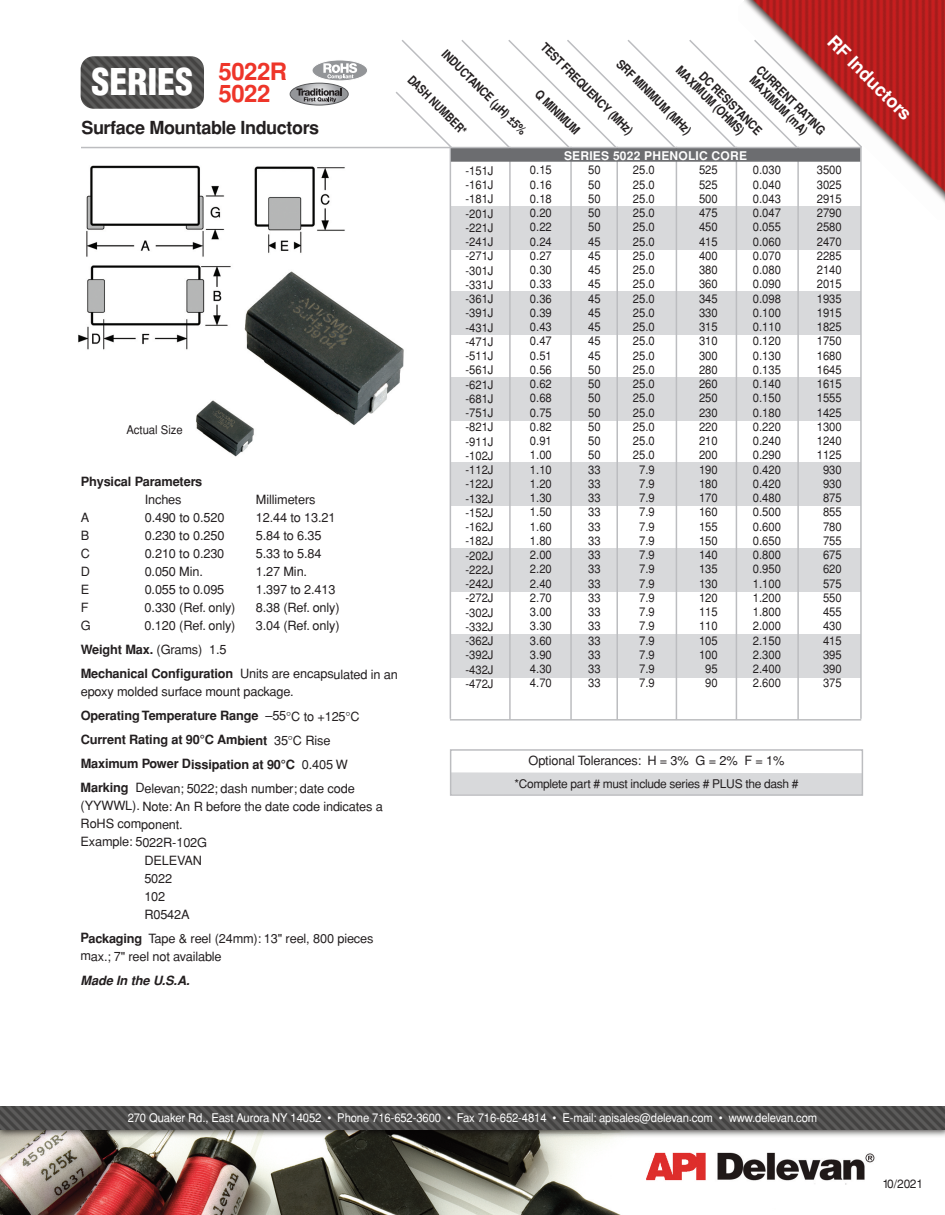
<style>
.page{position:relative;width:945px;height:1215px;background:#fff}
.page>*{position:absolute;margin:0;border:0;box-sizing:border-box;transform-origin:0 0}
.t1{font:900 condensed 36px "Helvetica";color:#fff}
.t2{font:700 24px "Helvetica";color:#ee3529}
.t3{font:700 18px "Helvetica";letter-spacing:-.02em;color:#231f20}
.t4{font:700 18px "Helvetica";color:#fff}
.t5{font:12.75px/24px "Helvetica";letter-spacing:-.01em;color:#231f20}
.t6{font:700 12.75px "Helvetica";letter-spacing:-.01em;color:#231f20}
.t7{font:italic 700 12.75px "Helvetica";letter-spacing:-.005em;color:#231f20}
.t8{font:700 12.3px/12.3px "Helvetica";color:#231f20;scale:.85 1}
.t9{font:700 12.3px "Helvetica";color:#231f20;scale:.8 1}
.t10{font:12px/14.2px "Helvetica";color:#231f20;text-align:justify;scale:.94 1}
.t11{font:12px "Helvetica";letter-spacing:-.01em;color:#fff;scale:.94 1}
.t12{font:12px "Helvetica";letter-spacing:-.025em;color:#231f20}
.t13{font:700 12px "Helvetica";letter-spacing:.02em;color:#fff}
.t14{font:12px "Helvetica";color:#231f20}
.s1{font-weight:700}
</style>
<div class="page">
<div style="left:453px;top:772px;width:407px;height:21px;background:#d8d9db"></div>
<img style="left:78px;top:165px;width:326px;height:292px">
<img style="left:744px;top:0;width:201px;height:203px">
<img style="left:81px;top:56px;width:123px;height:53px;border-radius:13px">
<svg style="left:312px;top:60px;width:56px;height:21px"></svg>
<div style="left:312px;top:60px;width:56px;height:21px;border:1px solid #fff;border-radius:50%"></div>
<svg style="left:323px;top:63px;width:34px;height:16px"></svg>
<svg style="left:290px;top:83px;width:58px;height:22px"></svg>
<div style="left:290px;top:83px;width:59px;height:22px;border:1px solid #57585a;border-radius:50%"></div>
<svg style="left:296px;top:89px;width:46px;height:13px"></svg>
<img style="left:0;top:1107px;width:945px;height:108px">
<hr style="left:81px;top:147px;width:780px;height:1px;background:#bcbdc0">
<svg style="left:394px;top:38px;width:470px;height:111px"></svg>
<div style="left:451px;top:206px;width:410px;height:43px;background:#d8d9db"></div>
<div style="left:451px;top:292px;width:410px;height:43px;background:#d8d9db"></div>
<div style="left:450px;top:377px;width:411px;height:43px;background:#d8d9db"></div>
<div style="left:450px;top:463px;width:411px;height:43px;background:#d8d9db"></div>
<div style="left:450px;top:548px;width:411px;height:43px;background:#d8d9db"></div>
<div style="left:450px;top:634px;width:411px;height:43px;background:#d8d9db"></div>
<hr style="left:509px;top:147px;width:2px;height:573px;background:#bcbdc0">
<hr style="left:570px;top:147px;width:2px;height:573px;background:#bcbdc0">
<hr style="left:616px;top:147px;width:2px;height:573px;background:#bcbdc0">
<hr style="left:676px;top:147px;width:1px;height:573px;background:#bcbdc0">
<hr style="left:736px;top:147px;width:1px;height:573px;background:#bcbdc0">
<hr style="left:797px;top:147px;width:2px;height:573px;background:#bcbdc0">
<hr style="left:860px;top:146px;width:2px;height:573px;background:#bcbdc0">
<hr style="left:450px;top:146px;width:1px;height:573px;background:#bcbdc0">
<hr style="left:450px;top:719px;width:411px;height:2px;background:#bcbdc0">
<div style="left:451px;top:148px;width:409px;height:14px;background:#6c6d70"></div>
<div style="left:450px;top:749px;width:413px;height:47px;border:2px solid #bcbdc0"></div>
<h1 class="t1" style="left:91px;top:62px;width:197px">SERIES <sup>5022R</sup></h1>
<h2 class="t2" style="left:219px;top:80px;width:53px">5022</h2>
<h3 class="t3" style="left:81px;top:118px;width:239px">Surface Mountable Inductors</h3>
<p class="t10" style="left:126px;top:423px;width:61px">Actual Size</p>
<p class="t6" style="left:81px;top:474px;width:123px">Physical Parameters</p>
<p class="t5" style="left:145px;top:488px;width:38px">Inches</p>
<p class="t5" style="left:256px;top:488px;width:61px">Millimeters</p>
<p class="t5" style="left:81px;top:506px;width:10px">A</p>
<p class="t5" style="left:145px;top:506px;width:81px">0.490 to 0.520</p>
<p class="t5" style="left:256px;top:506px;width:81px">12.44 to 13.21</p>
<p class="t5" style="left:81px;top:524px;width:10px">B</p>
<p class="t5" style="left:145px;top:524px;width:81px">0.230 to 0.250</p>
<p class="t5" style="left:256px;top:524px;width:67px">5.84 to 6.35</p>
<p class="t5" style="left:81px;top:542px;width:11px">C</p>
<p class="t5" style="left:145px;top:542px;width:81px">0.210 to 0.230</p>
<p class="t5" style="left:256px;top:542px;width:67px">5.33 to 5.84</p>
<p class="t5" style="left:81px;top:560px;width:11px">D</p>
<p class="t5" style="left:145px;top:560px;width:60px">0.050 Min.</p>
<p class="t5" style="left:256px;top:560px;width:53px">1.27 Min.</p>
<p class="t5" style="left:81px;top:578px;width:10px">E</p>
<p class="t5" style="left:145px;top:578px;width:81px">0.055 to 0.095</p>
<p class="t5" style="left:256px;top:578px;width:81px">1.397 to 2.413</p>
<p class="t5" style="left:81px;top:596px;width:9px">F</p>
<p class="t5" style="left:145px;top:596px;width:92px">0.330 (Ref. only)</p>
<p class="t5" style="left:256px;top:596px;width:85px">8.38 (Ref. only)</p>
<p class="t5" style="left:81px;top:614px;width:11px">G</p>
<p class="t5" style="left:145px;top:614px;width:92px">0.120 (Ref. only)</p>
<p class="t5" style="left:256px;top:614px;width:85px">3.04 (Ref. only)</p>
<p class="t5" style="left:81px;top:638px;width:319px"><span class="s1">Weight Max.</span> (Grams) 1.5<br><span class="s1">Mechanical Configuration</span> Units are encapsulated in an</p>
<p class="t5" style="left:81px;top:680px;width:281px">epoxy molded surface mount package.<br><span class="s1">Operating Temperature Range</span> –55°C to +125°C <span class="s1">Current Rating at 90°C Ambient</span> 35°C Rise <span class="s1">Maximum Power Dissipation at 90°C</span> 0.405 W <span class="s1">Marking</span> Delevan; 5022; dash number; date code</p>
<p class="t5" style="left:81px;top:794px;width:304px">(YYWWL). Note: An R before the date code indicates a</p>
<p class="t5" style="left:81px;top:812px;width:104px">RoHS component.</p>
<p class="t5" style="left:81px;top:830px;width:128px">Example: 5022R-102G</p>
<p class="t5" style="left:144px;top:848px;width:59px">DELEVAN</p>
<p class="t5" style="left:144px;top:866px;width:29px">5022</p>
<p class="t5" style="left:144px;top:884px;width:22px">102</p>
<p class="t5" style="left:144px;top:902px;width:47px">R0542A</p>
<p class="t5" style="left:80px;top:929px;width:295px;line-height:17.9px"><span class="s1">Packaging</span> Tape &amp; reel (24mm): 13" reel, 800 pieces max.; 7" reel not available</p>
<p class="t7" style="left:80px;top:973px;width:111px">Made In the U.S.A.</p>
<h3 class="t4" style="left:838px;top:31px;width:112px;rotate:45deg">RF Inductors</h3>
<p class="t8" style="left:547px;top:40px;width:148px;rotate:45deg">TEST FREQUENCY (MHz)</p>
<p class="t8" style="left:448px;top:48px;width:135px;rotate:45deg">INDUCTANCE (µH) ±5%</p>
<p class="t8" style="left:623px;top:57px;width:119px;rotate:45deg">SRF MINIMUM (MHz)</p>
<p class="t8" style="left:763px;top:63px;width:109px;rotate:45deg">CURRENT RATING<br>MAXIMUM (mA)</p>
<p class="t8" style="left:691px;top:55px;width:123px;text-indent:20px;rotate:45deg">DC RESISTANCE<br>MAXIMUM (OHMS)</p>
<p class="t9" style="left:415px;top:72px;width:99px;rotate:45deg">DASH NUMBER*</p>
<p class="t8" style="left:542px;top:88px;width:69px;rotate:45deg">Q MINIMUM</p>
<p class="t13" style="left:564px;top:149px;width:184px">SERIES 5022 PHENOLIC CORE</p>
<p class="t10" style="left:465px;top:163px;width:31px">-151J -161J -181J -201J -221J -241J -271J -301J -331J -361J -391J -431J -471J -511J -561J -621J -681J -751J -821J -911J -102J -112J -122J -132J -152J -162J -182J -202J -222J -242J -272J -302J -332J -362J -392J -432J -472J</p>
<p class="t10" style="left:817px;top:163px;width:28px;text-align:center">3500<br>3025<br>2915<br>2790<br>2580<br>2470<br>2285<br>2140<br>2015<br>1935<br>1915<br>1825<br>1750<br>1680<br>1645<br>1615<br>1555<br>1425<br>1300<br>1240<br>1125<br>930<br>930<br>875<br>855<br>780<br>755<br>675<br>620<br>575<br>550<br>455<br>430<br>415<br>395<br>390<br>375</p>
<p class="t10" style="left:530px;top:163px;width:25px">0.15<br>0.16<br>0.18<br>0.20<br>0.22<br>0.24<br>0.27<br>0.30<br>0.33<br>0.36<br>0.39<br>0.43<br>0.47<br>0.51<br>0.56<br>0.62<br>0.68<br>0.75<br>0.82<br>0.91<br>1.00<br>1.10<br>1.20<br>1.30<br>1.50<br>1.60<br>1.80<br>2.00<br>2.20<br>2.40<br>2.70<br>3.00<br>3.30<br>3.60<br>3.90<br>4.30<br>4.70</p>
<p class="t10" style="left:588px;top:163px;width:15px">50<br>50<br>50<br>50<br>50<br>45<br>45<br>45<br>45<br>45<br>45<br>45<br>45<br>45<br>50<br>50<br>50<br>50<br>50<br>50<br>50<br>33<br>33<br>33<br>33<br>33<br>33<br>33<br>33<br>33<br>33<br>33<br>33<br>33<br>33<br>33<br>33</p>
<p class="t10" style="left:633px;top:163px;width:25px;text-align:center">25.0<br>25.0<br>25.0<br>25.0<br>25.0<br>25.0<br>25.0<br>25.0<br>25.0<br>25.0<br>25.0<br>25.0<br>25.0<br>25.0<br>25.0<br>25.0<br>25.0<br>25.0<br>25.0<br>25.0<br>25.0<br>7.9<br>7.9<br>7.9<br>7.9<br>7.9<br>7.9<br>7.9<br>7.9<br>7.9<br>7.9<br>7.9<br>7.9<br>7.9<br>7.9<br>7.9<br>7.9</p>
<p class="t10" style="left:699px;top:163px;width:21px;text-align:center">525<br>525<br>500<br>475<br>450<br>415<br>400<br>380<br>360<br>345<br>330<br>315<br>310<br>300<br>280<br>260<br>250<br>230<br>220<br>210<br>200<br>190<br>180<br>170<br>160<br>155<br>150<br>140<br>135<br>130<br>120<br>115<br>110<br>105<br>100<br>95<br>90</p>
<p class="t10" style="left:753px;top:163px;width:31px">0.030<br>0.040<br>0.043<br>0.047<br>0.055<br>0.060<br>0.070<br>0.080<br>0.090<br>0.098<br>0.100<br>0.110<br>0.120<br>0.130<br>0.135<br>0.140<br>0.150<br>0.180<br>0.220<br>0.240<br>0.290<br>0.420<br>0.420<br>0.480<br>0.500<br>0.600<br>0.650<br>0.800<br>0.950<br>1.100<br>1.200<br>1.800<br>2.000<br>2.150<br>2.300<br>2.400<br>2.600</p>
<p class="t5" style="left:529px;top:749px;width:257px">Optional Tolerances: H = 3% G = 2% F = 1%</p>
<p class="t12" style="left:514px;top:777px;width:286px">*Complete part # must include series # PLUS the dash #</p>
<p class="t11" style="left:128px;top:1111px;width:735px">270 Quaker Rd., East Aurora NY 14052 • Phone 716-652-3600 • Fax 716-652-4814 • E-mail: apisales@delevan.com • www.delevan.com</p>
<p class="t14" style="left:882px;top:1177px;width:42px">10/2021</p>
</div>
